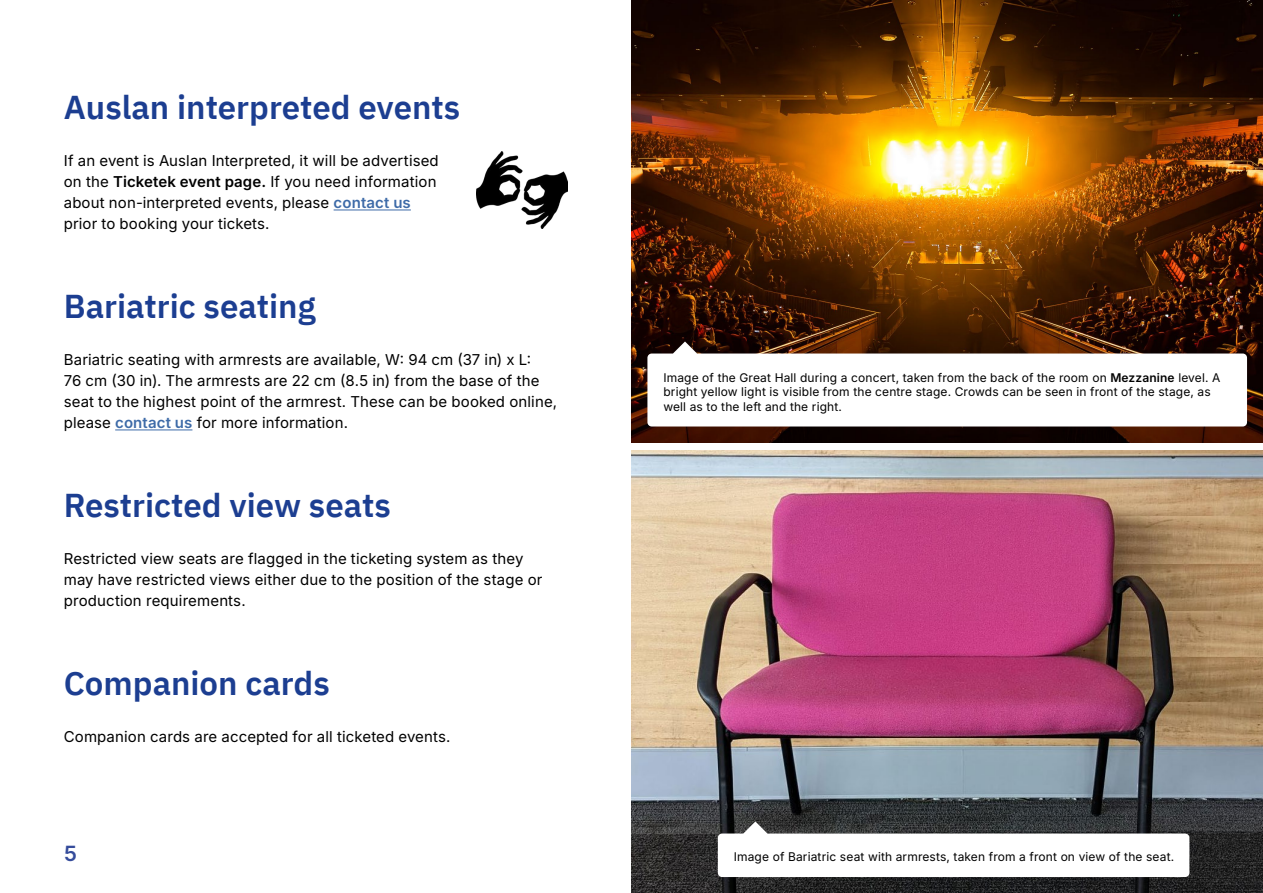
<style>
.page{position:relative;width:1263px;height:893px;background:#fff}
.page>*{position:absolute;margin:0;border:0;box-sizing:border-box;transform-origin:0 0}
.bullet_text{font:600 33px "IBM Plex Sans";color:#1c3e91}
.t1{font:600 21px "Inter";color:#354c9b}
.BODY_COPY_BCEC{font:15px/21px "Inter";letter-spacing:.01em;color:#000}
.t2{font:12px/14.4px "Inter";letter-spacing:.01em;color:#000}
.s1{font-weight:600}
.s2{font-weight:600;color:#3e6ba8}
</style>
<div class="page">
<img style="left:631px;top:0;width:632px;height:442px">
<img style="left:631px;top:450px;width:632px;height:443px">
<hr style="left:115px;top:430px;width:77px;height:1px;background:#3e6ba8">
<hr style="left:334px;top:210px;width:77px;height:1px;background:#3e6ba8">
<img style="left:476px;top:151px;width:92px;height:78px">
<svg style="left:647px;top:341px;width:600px;height:85px"></svg>
<svg style="left:718px;top:821px;width:471px;height:56px"></svg>
<p class="bullet_text" style="left:64px;top:82px;width:398px">Auslan interpreted events</p>
<p class="BODY_COPY_BCEC" style="left:64px;top:149px;width:376px">If an event is Auslan Interpreted, it will be advertised on the <span class="s1">Ticketek event page.</span> If you need information about non-interpreted events, please <span class="s2">contact us </span>prior to booking your tickets.</p>
<p class="bullet_text" style="left:64px;top:281px;width:253px">Bariatric seating</p>
<p class="BODY_COPY_BCEC" style="left:64px;top:348px;width:495px">Bariatric seating with armrests are available, W: 94 cm (37 in) x L:<br>76 cm (30 in). The armrests are 22 cm (8.5 in) from the base of the seat to the highest point of the armrest. These can be booked online, please <span class="s2">contact us</span> for more information.</p>
<p class="bullet_text" style="left:64px;top:480px;width:329px">Restricted view seats</p>
<p class="BODY_COPY_BCEC" style="left:64px;top:547px;width:480px">Restricted view seats are flagged in the ticketing system as they may have restricted views either due to the position of the stage or production requirements.</p>
<p class="bullet_text" style="left:64px;top:657px;width:268px">Companion cards</p>
<p class="BODY_COPY_BCEC" style="left:64px;top:725px;width:388px">Companion cards are accepted for all ticketed events.</p>
<h2 class="t1" style="left:64px;top:838px;width:15px">5</h2>
<p class="t2" style="left:663px;top:370px;width:558px">Image of the Great Hall during a concert, taken from the back of the room on <span class="s1">Mezzanine</span> level. A bright yellow light is visible from the centre stage. Crowds can be seen in front of the stage, as well as to the left and the right.</p>
<p class="t2" style="left:734px;top:849px;width:442px">Image of Bariatric seat with armrests, taken from a front on view of the seat.</p>
</div>
